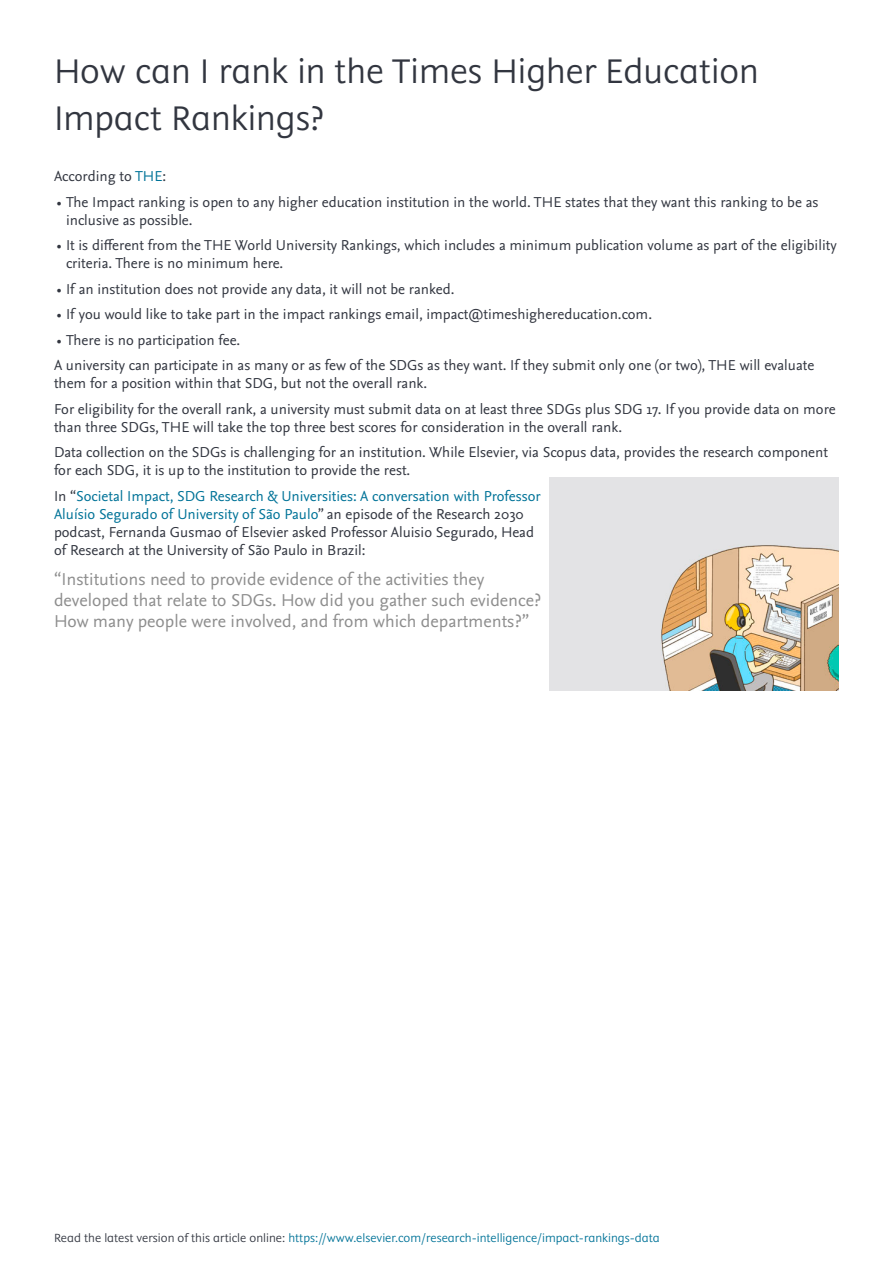
<style>
.page{position:relative;width:893px;height:1263px;background:#fff}
.page>*{position:absolute;margin:0;border:0;box-sizing:border-box;transform-origin:0 0}
.Header_2{font:300 39px/46.8px "Elsevier Display";color:#323640}
.t1{font:18px/21px "Nexus Sans Pro";color:#8e8e8e}
.t2{font:15px/18px "Nexus Sans Pro";color:#323640}
.t3{font:300 13.5px "Elsevier Display";color:#007398}
.s1{color:#007398}
.s2{color:#323640}
</style>
<div class="page">
<img style="left:550px;top:477px;width:289px;height:213px">
<p class="Header_2" style="left:54px;top:47px;width:706px">How can I rank in the Times Higher Education<br>Impact Rankings?</p>
<p class="t2" style="left:54px;top:166px;width:114px">According to <span class="s1">THE</span>:</p>
<p class="t2" style="left:66px;top:192px;width:754px;text-indent:-9px">• The Impact ranking is open to any higher education institution in the world. THE states that they want this ranking to be as inclusive as possible.</p>
<p class="t2" style="left:66px;top:235px;width:772px;text-indent:-9px">• It is different from the THE World University Rankings, which includes a minimum publication volume as part of the eligibility criteria. There is no minimum here.</p>
<p class="t2" style="left:57px;top:279px;width:399px">• If an institution does not provide any data, it will not be ranked.</p>
<p class="t2" style="left:57px;top:304px;width:597px">• If you would like to take part in the impact rankings email, impact@timeshighereducation.com.</p>
<p class="t2" style="left:57px;top:330px;width:185px">• There is no participation fee.</p>
<p class="t2" style="left:54px;top:355px;width:762px">A university can participate in as many or as few of the SDGs as they want. If they submit only one (or two), THE will evaluate them for a position within that SDG, but not the overall rank.</p>
<p class="t2" style="left:54px;top:399px;width:783px">For eligibility for the overall rank, a university must submit data on at least three SDGs plus SDG 17. If you provide data on more than three SDGs, THE will take the top three best scores for consideration in the overall rank.</p>
<p class="t2" style="left:54px;top:442px;width:775px">Data collection on the SDGs is challenging for an institution. While Elsevier, via Scopus data, provides the research component for each SDG, it is up to the institution to provide the rest.</p>
<p class="t2" style="left:54px;top:486px;width:488px">In “<span class="s1">Societal Impact, SDG Research &amp; Universities: A conversation with Professor Aluísio Segurado of University of São Paulo</span>” an episode of the Research 2030 podcast, Fernanda Gusmao of Elsevier asked Professor Aluisio Segurado, Head of Research at the University of São Paulo in Brazil:</p>
<p class="t1" style="left:54px;top:567px;width:489px">“Institutions need to provide evidence of the activities they developed that relate to SDGs. How did you gather such evidence?<br>How many people were involved, and from which departments?”</p>
<p class="t3" style="left:54px;top:1230px;width:607px"><span class="s2">Read the latest version of this article online:</span> https://www.elsevier.com/research-intelligence/impact-rankings-data</p>
</div>
